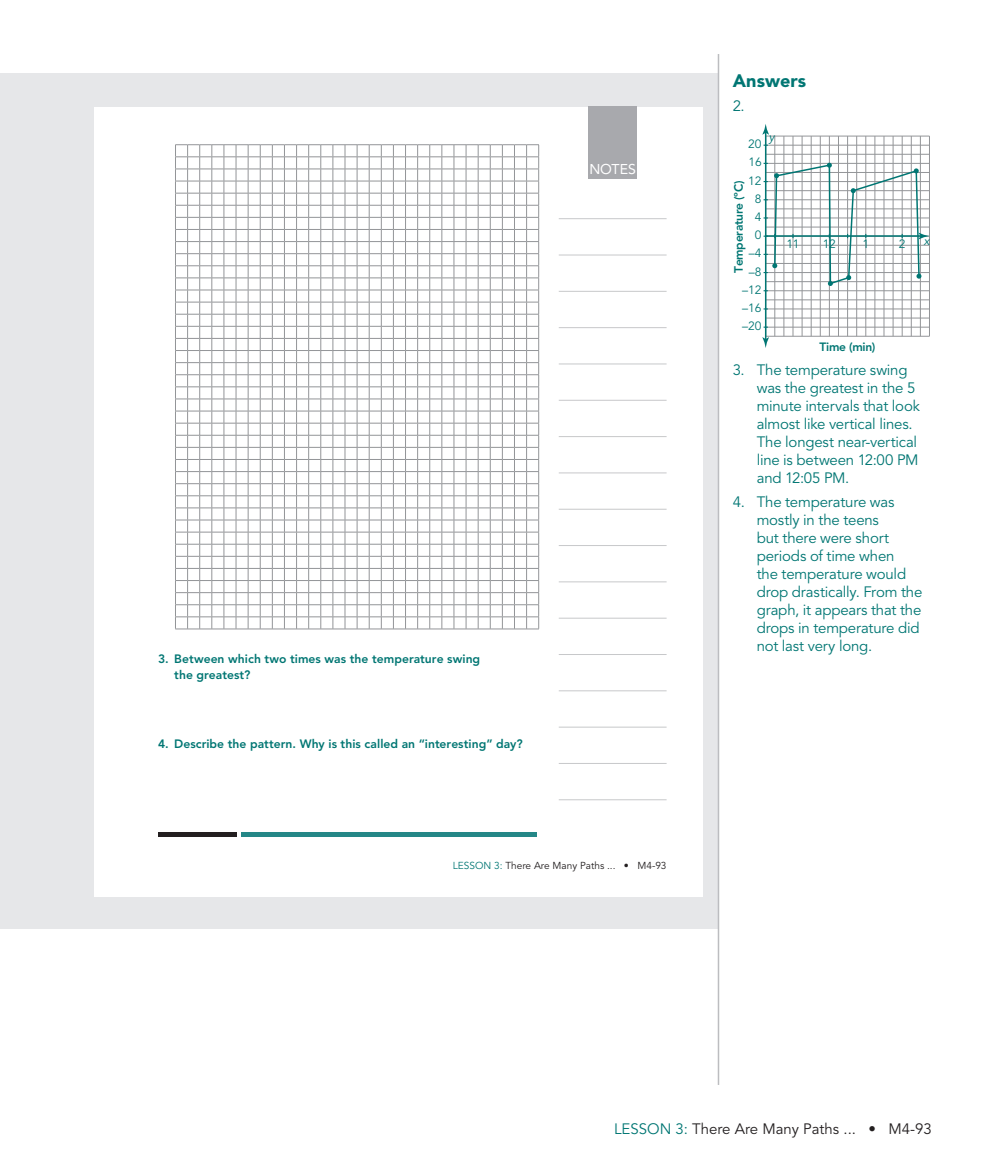
<style>
.page{position:relative;width:986px;height:1175px;background:#fff}
.page>*{position:absolute;margin:0;border:0;box-sizing:border-box;transform-origin:0 0}
.t1{font:900 18px "Avenir LT Std";letter-spacing:.01em;color:#007673}
.t2{font:15px/18px "Avenir LT Std";letter-spacing:-.015em;color:#007673}
.t3{font:15px "Avenir LT Std";color:#231f20}
.t4{font:14.1px "Avenir LT Std";letter-spacing:-.005em;color:#fff}
.t5{font:800 12.15px/16.2px "Avenir LT Std";color:#007673}
.t6{font:12px/18.1px "Avenir LT Std";color:#007673;text-align:center}
.t7{font:800 12px "Avenir LT Std";letter-spacing:-.025em;color:#007673}
.t8{font:italic 12px "Avenir LT Std";color:#007673}
.t9{font:10.05px "Avenir LT Std";color:#231f20}
.s1{color:#007673}
</style>
<div class="page">
<div style="left:0;top:73px;width:717px;height:856px;background:#e6e7e9"></div>
<hr style="left:717px;top:54px;width:2px;height:1030px;background:#bcbdc0">
<div style="left:94px;top:107px;width:609px;height:789px;background:#fff"></div>
<div style="left:588px;top:107px;width:49px;height:72px;background:#a8a9ad"></div>
<hr style="left:558px;top:218px;width:108px;height:1px;background:#c7c8ca">
<hr style="left:558px;top:255px;width:108px;height:1px;background:#c7c8ca">
<hr style="left:558px;top:291px;width:108px;height:1px;background:#c7c8ca">
<hr style="left:558px;top:327px;width:108px;height:1px;background:#c7c8ca">
<hr style="left:558px;top:364px;width:108px;height:1px;background:#c7c8ca">
<hr style="left:558px;top:400px;width:108px;height:1px;background:#c7c8ca">
<hr style="left:558px;top:436px;width:108px;height:1px;background:#c7c8ca">
<hr style="left:558px;top:472px;width:108px;height:1px;background:#c7c8ca">
<hr style="left:558px;top:509px;width:108px;height:1px;background:#c7c8ca">
<hr style="left:558px;top:545px;width:108px;height:1px;background:#c7c8ca">
<hr style="left:558px;top:581px;width:108px;height:1px;background:#c7c8ca">
<hr style="left:558px;top:618px;width:108px;height:1px;background:#c7c8ca">
<hr style="left:558px;top:654px;width:108px;height:1px;background:#c7c8ca">
<hr style="left:558px;top:690px;width:108px;height:1px;background:#c7c8ca">
<hr style="left:558px;top:727px;width:108px;height:1px;background:#c7c8ca">
<hr style="left:558px;top:763px;width:108px;height:1px;background:#c7c8ca">
<hr style="left:558px;top:799px;width:108px;height:1px;background:#c7c8ca">
<svg style="left:175px;top:144px;width:364px;height:485px"></svg>
<hr style="left:241px;top:832px;width:295px;height:4px;background:#248787">
<hr style="left:158px;top:832px;width:79px;height:4px;background:#231f20">
<hr style="left:765px;top:154px;width:164px;height:1px;background:#939598">
<hr style="left:765px;top:136px;width:164px;height:1px;background:#939598">
<hr style="left:765px;top:145px;width:164px;height:1px;background:#939598">
<hr style="left:765px;top:299px;width:164px;height:1px;background:#939598">
<hr style="left:765px;top:308px;width:164px;height:1px;background:#939598">
<hr style="left:765px;top:318px;width:164px;height:1px;background:#939598">
<hr style="left:765px;top:327px;width:164px;height:1px;background:#939598">
<hr style="left:774px;top:136px;width:1px;height:200px;background:#939598">
<hr style="left:783px;top:136px;width:1px;height:200px;background:#939598">
<hr style="left:792px;top:136px;width:1px;height:200px;background:#939598">
<hr style="left:801px;top:136px;width:1px;height:200px;background:#939598">
<hr style="left:810px;top:136px;width:1px;height:200px;background:#939598">
<hr style="left:820px;top:136px;width:1px;height:200px;background:#939598">
<hr style="left:829px;top:136px;width:1px;height:200px;background:#939598">
<hr style="left:838px;top:136px;width:1px;height:200px;background:#939598">
<hr style="left:847px;top:136px;width:1px;height:200px;background:#939598">
<hr style="left:856px;top:136px;width:1px;height:200px;background:#939598">
<hr style="left:865px;top:136px;width:1px;height:200px;background:#939598">
<hr style="left:874px;top:136px;width:1px;height:200px;background:#939598">
<hr style="left:883px;top:136px;width:1px;height:200px;background:#939598">
<hr style="left:892px;top:136px;width:1px;height:200px;background:#939598">
<hr style="left:901px;top:136px;width:1px;height:200px;background:#939598">
<hr style="left:910px;top:136px;width:1px;height:200px;background:#939598">
<hr style="left:920px;top:136px;width:1px;height:200px;background:#939598">
<hr style="left:929px;top:136px;width:1px;height:200px;background:#939598">
<hr style="left:765px;top:336px;width:164px;height:1px;background:#939598">
<hr style="left:765px;top:131px;width:1px;height:210px;background:#007673">
<svg style="left:762px;top:124px;width:7px;height:11px"></svg>
<svg style="left:762px;top:337px;width:7px;height:11px"></svg>
<svg style="left:763px;top:163px;width:166px;height:128px"></svg>
<p class="t4" style="left:589px;top:161px;width:48px">NOTES</p>
<p class="t5" style="left:174px;top:651px;width:307px;text-indent:-16px">3. Between which two times was the temperature swing the greatest?</p>
<p class="t5" style="left:158px;top:736px;width:366px">4. Describe the pattern. Why is this called an “interesting” day?</p>
<p class="t9" style="left:453px;top:861px;width:215px"><span class="s1">LESSON 3:</span> There Are Many Paths ... • M4-93</p>
<p class="t1" style="left:732px;top:73px;width:75px">Answers</p>
<p class="t2" style="left:732px;top:98px;width:13px">2.</p>
<p class="t6" style="left:748px;top:135px;width:15px;text-align:left">20<br>16</p>
<p class="t8" style="left:768px;top:130px;width:7px">y</p>
<p class="t6" style="left:748px;top:171px;width:15px">12</p>
<p class="t7" style="left:733px;top:273px;width:94px;rotate:-90deg">Temperature (ºC)</p>
<p class="t6" style="left:755px;top:190px;width:8px">8</p>
<p class="t6" style="left:755px;top:208px;width:8px">4</p>
<p class="t6" style="left:755px;top:226px;width:8px">0</p>
<p class="t6" style="left:742px;top:244px;width:21px">–4 –8 –12 –16 –20</p>
<p class="t6" style="left:822px;top:235px;width:15px">12</p>
<p class="t6" style="left:786px;top:235px;width:15px">11</p>
<p class="t6" style="left:862px;top:235px;width:8px">1</p>
<p class="t7" style="left:819px;top:342px;width:57px">Time (min)</p>
<p class="t6" style="left:898px;top:235px;width:8px">2</p>
<p class="t8" style="left:923px;top:234px;width:7px">x</p>
<p class="t2" style="left:756px;top:362px;width:165px;text-indent:-24px">3. The temperature swing was the greatest in the 5 minute intervals that look almost like vertical lines.<br>The longest near-vertical line is between 12:00 PM and 12:05 PM.</p>
<p class="t2" style="left:756px;top:494px;width:167px;text-indent:-24px">4. The temperature was mostly in the teens<br>but there were short periods of time when<br>the temperature would drop drastically. From the graph, it appears that the drops in temperature did not last very long.</p>
<p class="t3" style="left:614px;top:1122px;width:319px"><span class="s1">LESSON 3:</span> There Are Many Paths ... • M4-93</p>
</div>
